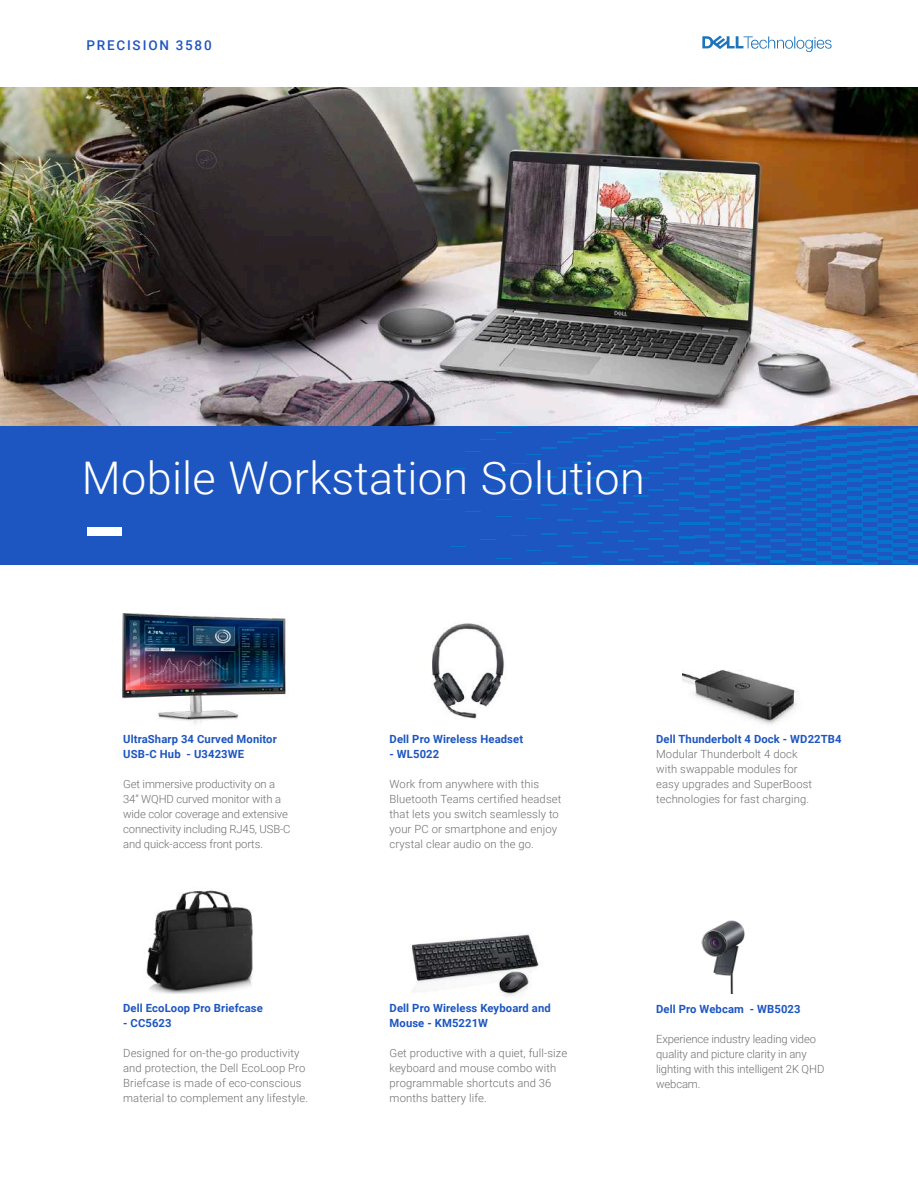
<style>
.page{position:relative;width:918px;height:1188px;background:#fff}
.page>*{position:absolute;margin:0;border:0;box-sizing:border-box;transform-origin:0 0}
.t1{font:300 45px "Roboto";letter-spacing:.005em;color:#fff}
.t2{font:500 13.5px "Roboto";letter-spacing:.135em;color:#1d56c0}
.t3{font:300 11.25px/15px "Roboto";letter-spacing:.01em;color:#6e6e6e}
.t4{font:300 11.25px/15px "Roboto";letter-spacing:-.01em;color:#6e6e6e}
.t5{font:700 11.25px/15px "Roboto";letter-spacing:.01em;color:#1d56c0}
</style>
<div class="page">
<div style="left:0;top:426px;width:918px;height:138px;background:#1d56c0"></div>
<svg style="left:908px;top:555px;width:10px;height:9px"></svg>
<hr style="left:908px;top:547px;width:10px;height:4px;background:#0672cb">
<hr style="left:908px;top:539px;width:10px;height:4px;background:#0672cb">
<hr style="left:908px;top:531px;width:10px;height:4px;background:#0672cb">
<hr style="left:908px;top:523px;width:10px;height:4px;background:#0672cb">
<hr style="left:908px;top:515px;width:10px;height:4px;background:#0672cb">
<hr style="left:908px;top:507px;width:10px;height:4px;background:#0672cb">
<hr style="left:908px;top:499px;width:10px;height:4px;background:#0672cb">
<hr style="left:908px;top:491px;width:10px;height:4px;background:#0672cb">
<svg style="left:908px;top:468px;width:10px;height:19px"></svg>
<hr style="left:908px;top:460px;width:10px;height:4px;background:#0672cb">
<hr style="left:908px;top:452px;width:10px;height:4px;background:#0672cb">
<hr style="left:908px;top:444px;width:10px;height:4px;background:#0672cb">
<hr style="left:908px;top:436px;width:10px;height:4px;background:#0672cb">
<hr style="left:908px;top:428px;width:10px;height:4px;background:#0672cb">
<hr style="left:893px;top:560px;width:15px;height:3px;background:#0672cb">
<hr style="left:893px;top:552px;width:15px;height:3px;background:#0672cb">
<hr style="left:893px;top:544px;width:15px;height:3px;background:#0672cb">
<hr style="left:893px;top:535px;width:15px;height:4px;background:#0672cb">
<hr style="left:893px;top:527px;width:15px;height:4px;background:#0672cb">
<hr style="left:893px;top:519px;width:15px;height:4px;background:#0672cb">
<hr style="left:893px;top:511px;width:15px;height:3px;background:#0672cb">
<hr style="left:893px;top:503px;width:15px;height:3px;background:#0672cb">
<hr style="left:893px;top:495px;width:15px;height:3px;background:#0672cb">
<hr style="left:893px;top:487px;width:15px;height:3px;background:#0672cb">
<hr style="left:893px;top:478px;width:15px;height:4px;background:#0672cb">
<hr style="left:893px;top:470px;width:15px;height:4px;background:#0672cb">
<hr style="left:893px;top:462px;width:15px;height:4px;background:#0672cb">
<hr style="left:893px;top:454px;width:15px;height:3px;background:#0672cb">
<hr style="left:893px;top:446px;width:15px;height:3px;background:#0672cb">
<hr style="left:893px;top:438px;width:15px;height:3px;background:#0672cb">
<hr style="left:893px;top:430px;width:15px;height:3px;background:#0672cb">
<hr style="left:877px;top:557px;width:16px;height:3px;background:#0672cb">
<hr style="left:877px;top:548px;width:16px;height:4px;background:#0672cb">
<hr style="left:877px;top:540px;width:16px;height:3px;background:#0672cb">
<hr style="left:877px;top:532px;width:16px;height:3px;background:#0672cb">
<hr style="left:877px;top:523px;width:16px;height:4px;background:#0672cb">
<hr style="left:877px;top:515px;width:16px;height:3px;background:#0672cb">
<hr style="left:877px;top:506px;width:16px;height:4px;background:#0672cb">
<hr style="left:877px;top:498px;width:16px;height:3px;background:#0672cb">
<hr style="left:877px;top:490px;width:16px;height:3px;background:#0672cb">
<hr style="left:877px;top:481px;width:16px;height:4px;background:#0672cb">
<hr style="left:877px;top:473px;width:16px;height:3px;background:#0672cb">
<hr style="left:877px;top:464px;width:16px;height:4px;background:#0672cb">
<hr style="left:877px;top:456px;width:16px;height:3px;background:#0672cb">
<hr style="left:877px;top:448px;width:16px;height:3px;background:#0672cb">
<hr style="left:877px;top:439px;width:16px;height:4px;background:#0672cb">
<hr style="left:877px;top:431px;width:16px;height:3px;background:#0672cb">
<svg style="left:862px;top:562px;width:15px;height:2px"></svg>
<hr style="left:862px;top:553px;width:15px;height:4px;background:#0672cb">
<hr style="left:862px;top:545px;width:15px;height:3px;background:#0672cb">
<hr style="left:862px;top:536px;width:15px;height:4px;background:#0672cb">
<hr style="left:862px;top:527px;width:15px;height:4px;background:#0672cb">
<hr style="left:862px;top:519px;width:15px;height:3px;background:#0672cb">
<hr style="left:862px;top:510px;width:15px;height:4px;background:#0672cb">
<hr style="left:862px;top:501px;width:15px;height:4px;background:#0672cb">
<hr style="left:862px;top:493px;width:15px;height:3px;background:#0672cb">
<hr style="left:862px;top:484px;width:15px;height:4px;background:#0672cb">
<hr style="left:862px;top:475px;width:15px;height:4px;background:#0672cb">
<hr style="left:862px;top:467px;width:15px;height:3px;background:#0672cb">
<hr style="left:862px;top:458px;width:15px;height:4px;background:#0672cb">
<hr style="left:862px;top:449px;width:15px;height:4px;background:#0672cb">
<hr style="left:862px;top:441px;width:15px;height:3px;background:#0672cb">
<hr style="left:862px;top:432px;width:15px;height:4px;background:#0672cb">
<hr style="left:847px;top:559px;width:15px;height:3px;background:#0672cb">
<hr style="left:847px;top:550px;width:15px;height:3px;background:#0672cb">
<hr style="left:847px;top:541px;width:15px;height:3px;background:#0672cb">
<hr style="left:847px;top:532px;width:15px;height:3px;background:#0672cb">
<hr style="left:847px;top:523px;width:15px;height:3px;background:#0672cb">
<hr style="left:847px;top:514px;width:15px;height:3px;background:#0672cb">
<hr style="left:847px;top:505px;width:15px;height:3px;background:#0672cb">
<hr style="left:847px;top:496px;width:15px;height:3px;background:#0672cb">
<hr style="left:847px;top:487px;width:15px;height:4px;background:#0672cb">
<hr style="left:847px;top:478px;width:15px;height:4px;background:#0672cb">
<hr style="left:847px;top:469px;width:15px;height:4px;background:#0672cb">
<hr style="left:847px;top:461px;width:15px;height:3px;background:#0672cb">
<hr style="left:847px;top:452px;width:15px;height:3px;background:#0672cb">
<hr style="left:847px;top:443px;width:15px;height:3px;background:#0672cb">
<hr style="left:847px;top:434px;width:15px;height:3px;background:#0672cb">
<svg style="left:847px;top:426px;width:30px;height:2px"></svg>
<hr style="left:832px;top:555px;width:15px;height:4px;background:#0672cb">
<hr style="left:832px;top:546px;width:15px;height:3px;background:#0672cb">
<hr style="left:832px;top:537px;width:15px;height:3px;background:#0672cb">
<hr style="left:832px;top:528px;width:15px;height:3px;background:#0672cb">
<hr style="left:832px;top:518px;width:15px;height:4px;background:#0672cb">
<hr style="left:832px;top:509px;width:15px;height:3px;background:#0672cb">
<hr style="left:832px;top:500px;width:15px;height:3px;background:#0672cb">
<hr style="left:832px;top:491px;width:15px;height:3px;background:#0672cb">
<hr style="left:832px;top:481px;width:15px;height:4px;background:#0672cb">
<hr style="left:832px;top:472px;width:15px;height:3px;background:#0672cb">
<hr style="left:832px;top:463px;width:15px;height:3px;background:#0672cb">
<hr style="left:832px;top:454px;width:15px;height:3px;background:#0672cb">
<hr style="left:832px;top:444px;width:15px;height:4px;background:#0672cb">
<hr style="left:832px;top:435px;width:15px;height:3px;background:#0672cb">
<hr style="left:832px;top:426px;width:15px;height:3px;background:#0672cb">
<hr style="left:816px;top:561px;width:16px;height:3px;background:#0672cb">
<hr style="left:816px;top:552px;width:16px;height:3px;background:#0672cb">
<hr style="left:816px;top:542px;width:16px;height:3px;background:#0672cb">
<hr style="left:816px;top:533px;width:16px;height:3px;background:#0672cb">
<hr style="left:816px;top:523px;width:16px;height:3px;background:#0672cb">
<hr style="left:816px;top:513px;width:16px;height:4px;background:#0672cb">
<hr style="left:816px;top:504px;width:16px;height:3px;background:#0672cb">
<hr style="left:816px;top:494px;width:16px;height:3px;background:#0672cb">
<hr style="left:816px;top:485px;width:16px;height:3px;background:#0672cb">
<hr style="left:816px;top:475px;width:16px;height:3px;background:#0672cb">
<hr style="left:816px;top:466px;width:16px;height:3px;background:#0672cb">
<hr style="left:816px;top:456px;width:16px;height:3px;background:#0672cb">
<hr style="left:816px;top:446px;width:16px;height:4px;background:#0672cb">
<hr style="left:816px;top:437px;width:16px;height:3px;background:#0672cb">
<hr style="left:816px;top:427px;width:16px;height:3px;background:#0672cb">
<svg style="left:435px;top:426px;width:381px;height:139px"></svg>
<hr style="left:771px;top:432px;width:15px;height:3px;background:#0672cb">
<svg style="left:702px;top:36px;width:130px;height:16px"></svg>
<img style="left:410px;top:934px;width:129px;height:63px">
<img style="left:145px;top:890px;width:108px;height:103px">
<img style="left:432px;top:623px;width:72px;height:96px">
<img style="left:683px;top:669px;width:114px;height:55px">
<img style="left:76px;top:527px;width:240px;height:197px">
<img style="left:701px;top:920px;width:44px;height:74px">
<img style="left:0;top:87px;width:918px;height:339px">
<p class="t2" style="left:86px;top:36px;width:127px">PRECISION 3580</p>
<h1 class="t1" style="left:82px;top:447px;width:564px">Mobile Workstation Solution</h1>
<p class="t5" style="left:123px;top:731px;width:155px">UltraSharp 34 Curved Monitor<br>USB-C Hub - U3423WE</p>
<p class="t4" style="left:123px;top:776px;width:169px">Get immersive productivity on a<br>34” WQHD curved monitor with a wide color coverage and extensive connectivity including RJ45, USB-C and quick-access front ports.</p>
<p class="t5" style="left:123px;top:1000px;width:141px">Dell EcoLoop Pro Briefcase</p>
<p class="t5" style="left:123px;top:1015px;width:50px">- CC5623</p>
<p class="t3" style="left:123px;top:1045px;width:186px">Designed for on-the-go productivity and protection, the Dell EcoLoop Pro Briefcase is made of eco-conscious material to complement any lifestyle.</p>
<p class="t5" style="left:390px;top:731px;width:135px">Dell Pro Wireless Headset</p>
<p class="t5" style="left:390px;top:746px;width:51px">- WL5022</p>
<p class="t3" style="left:390px;top:776px;width:173px">Work from anywhere with this<br>Bluetooth Teams certified headset that lets you switch seamlessly to your PC or smartphone and enjoy crystal clear audio on the go.</p>
<p class="t5" style="left:390px;top:1001px;width:163px">Dell Pro Wireless Keyboard and<br>Mouse - KM5221W</p>
<p class="t3" style="left:390px;top:1046px;width:179px">Get productive with a quiet, full-size keyboard and mouse combo with programmable shortcuts and 36 months battery life.</p>
<p class="t5" style="left:656px;top:731px;width:187px">Dell Thunderbolt 4 Dock - WD22TB4</p>
<p class="t3" style="left:656px;top:746px;width:158px">Modular Thunderbolt 4 dock with swappable modules for easy upgrades and SuperBoost technologies for fast charging.</p>
<p class="t5" style="left:656px;top:1001px;width:146px">Dell Pro Webcam - WB5023</p>
<p class="t4" style="left:656px;top:1031px;width:170px">Experience industry leading video quality and picture clarity in any lighting with this intelligent 2K QHD webcam.</p>
</div>
